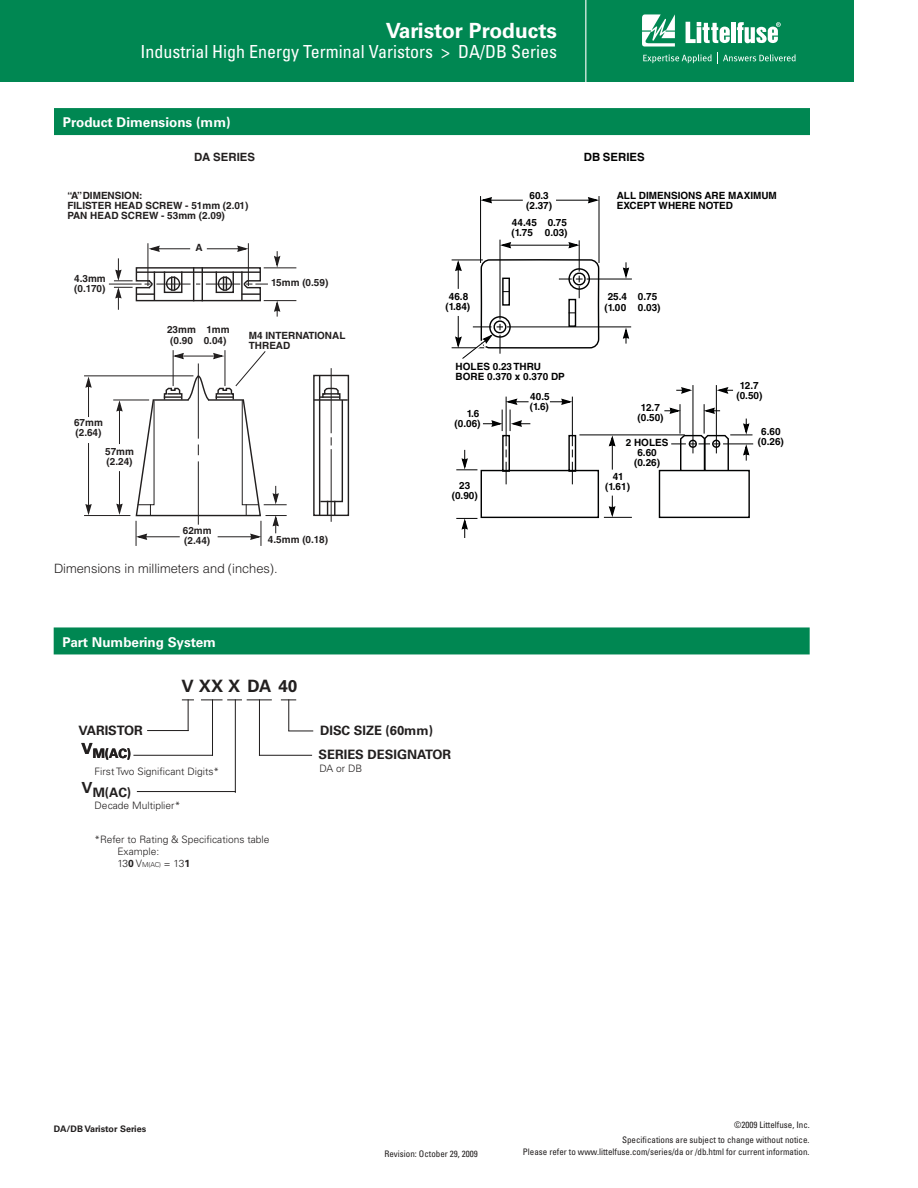
<style>
.page{position:relative;width:918px;height:1188px;background:#fff}
.page>*{position:absolute;margin:0;border:0;box-sizing:border-box;transform-origin:0 0}
.t1{font:700 21px "Univers LT Std";color:#fff}
.t2{font:condensed 18px "Univers LT Std";color:#fff}
.t3{font:700 17.1px "Univers LT Std";color:#221f1f}
.t4{font:700 13.5px "Univers LT Std";color:#fff}
.t5{font:700 12.9px/23.7px "Univers LT Std";color:#221f1f}
.t6{font:300 12.9px "Helvetica LT Std";color:#221f1f}
.t7{font:700 11.4px "Helvetica LT Std";color:#221f1f}
.t8{font:700 11.4px "Helvetica LT Std";color:#000101}
.t9{font:300 10.2px/12.3px "Univers LT Std";color:#221f1f}
.t10{font:700 10.05px/10.1px "Helvetica LT Std";color:#000101;text-align:center}
.t11{font:700 10.05px/9.9px "Helvetica LT Std";color:#221f1f}
.t12{font:condensed 9px/12px "Univers LT Std";color:#221f1f;text-align:right}
.t13{font:700 9px "Univers LT Std";color:#221f1f}
.s1{font-weight:700}
.s2{font-size:6.75px}
</style>
<div class="page">
<div style="left:0;top:0;width:853px;height:82px;background:#008752"></div>
<hr style="left:585px;top:0;width:1px;height:82px;background:#fff">
<svg style="left:642px;top:14px;width:33px;height:33px"></svg>
<hr style="left:731px;top:22px;width:4px;height:21px;background:#fff">
<svg style="left:737px;top:22px;width:44px;height:21px"></svg>
<svg style="left:686px;top:22px;width:44px;height:21px"></svg>
<svg style="left:643px;top:53px;width:153px;height:11px"></svg>
<div style="left:54px;top:108px;width:756px;height:27px;background:#008752"></div>
<hr style="left:148px;top:244px;width:1px;height:42px;background:#221f1f">
<hr style="left:109px;top:284px;width:32px;height:1px;background:#221f1f">
<hr style="left:264px;top:300px;width:32px;height:1px;background:#221f1f">
<hr style="left:264px;top:268px;width:32px;height:1px;background:#221f1f">
<hr style="left:248px;top:244px;width:1px;height:42px;background:#221f1f">
<svg style="left:147px;top:245px;width:14px;height:8px"></svg>
<hr style="left:159px;top:248px;width:31px;height:1px;background:#221f1f">
<svg style="left:236px;top:245px;width:13px;height:8px"></svg>
<hr style="left:207px;top:248px;width:31px;height:1px;background:#221f1f">
<svg style="left:273px;top:300px;width:8px;height:16px"></svg>
<svg style="left:273px;top:252px;width:9px;height:17px"></svg>
<hr style="left:85px;top:376px;width:108px;height:1px;background:#221f1f">
<hr style="left:85px;top:515px;width:45px;height:1px;background:#221f1f">
<hr style="left:114px;top:400px;width:35px;height:1px;background:#221f1f">
<svg style="left:115px;top:399px;width:9px;height:13px"></svg>
<hr style="left:119px;top:411px;width:1px;height:33px;background:#221f1f">
<svg style="left:116px;top:503px;width:7px;height:12px"></svg>
<hr style="left:119px;top:472px;width:1px;height:32px;background:#221f1f">
<svg style="left:84px;top:375px;width:9px;height:13px"></svg>
<hr style="left:88px;top:387px;width:1px;height:30px;background:#221f1f">
<svg style="left:84px;top:504px;width:8px;height:12px"></svg>
<hr style="left:88px;top:444px;width:1px;height:60px;background:#221f1f">
<div style="left:313px;top:375px;width:36px;height:141px;border:1px solid #221f1f"></div>
<hr style="left:319px;top:376px;width:1px;height:139px;background:#221f1f">
<hr style="left:331px;top:450px;width:1px;height:71px;background:#221f1f">
<svg style="left:320px;top:387px;width:24px;height:128px"></svg>
<hr style="left:331px;top:369px;width:1px;height:64px;background:#221f1f">
<hr style="left:315px;top:399px;width:32px;height:2px;background:#221f1f">
<svg style="left:133px;top:351px;width:153px;height:194px"></svg>
<svg style="left:114px;top:259px;width:153px;height:50px"></svg>
<hr style="left:500px;top:240px;width:1px;height:79px;background:#000101">
<hr style="left:508px;top:327px;width:123px;height:1px;background:#000101">
<hr style="left:579px;top:241px;width:1px;height:30px;background:#000101">
<hr style="left:587px;top:279px;width:44px;height:1px;background:#000101">
<svg style="left:622px;top:326px;width:8px;height:17px"></svg>
<svg style="left:622px;top:263px;width:8px;height:17px"></svg>
<hr style="left:452px;top:347px;width:32px;height:1px;background:#000101">
<hr style="left:480px;top:197px;width:1px;height:65px;background:#000101">
<svg style="left:567px;top:241px;width:13px;height:8px"></svg>
<svg style="left:499px;top:241px;width:13px;height:8px"></svg>
<hr style="left:511px;top:245px;width:58px;height:1px;background:#000101">
<svg style="left:480px;top:196px;width:13px;height:8px"></svg>
<hr style="left:492px;top:200px;width:30px;height:1px;background:#000101">
<svg style="left:587px;top:196px;width:13px;height:8px"></svg>
<hr style="left:599px;top:197px;width:1px;height:65px;background:#000101">
<hr style="left:557px;top:200px;width:31px;height:1px;background:#000101">
<hr style="left:580px;top:435px;width:104px;height:1px;background:#000101">
<hr style="left:452px;top:260px;width:30px;height:1px;background:#000101">
<hr style="left:716px;top:386px;width:1px;height:67px;background:#000101">
<hr style="left:693px;top:386px;width:1px;height:67px;background:#000101">
<svg style="left:715px;top:386px;width:18px;height:9px"></svg>
<svg style="left:677px;top:386px;width:17px;height:9px"></svg>
<svg style="left:658px;top:405px;width:95px;height:114px"></svg>
<svg style="left:457px;top:397px;width:174px;height:141px"></svg>
<svg style="left:454px;top:258px;width:146px;height:101px"></svg>
<div style="left:54px;top:627px;width:756px;height:27px;background:#008752"></div>
<hr style="left:259px;top:755px;width:53px;height:1px;background:#221f1f">
<svg style="left:289px;top:730px;width:24px;height:1px"></svg>
<hr style="left:134px;top:755px;width:79px;height:1px;background:#221f1f">
<hr style="left:148px;top:730px;width:40px;height:1px;background:#221f1f">
<hr style="left:288px;top:700px;width:1px;height:31px;background:#221f1f">
<hr style="left:259px;top:700px;width:1px;height:55px;background:#221f1f">
<hr style="left:212px;top:700px;width:1px;height:55px;background:#221f1f">
<hr style="left:188px;top:700px;width:1px;height:31px;background:#221f1f">
<svg style="left:281px;top:699px;width:15px;height:1px"></svg>
<svg style="left:247px;top:699px;width:24px;height:1px"></svg>
<svg style="left:201px;top:699px;width:21px;height:1px"></svg>
<hr style="left:235px;top:700px;width:1px;height:92px;background:#221f1f">
<hr style="left:137px;top:791px;width:98px;height:1px;background:#221f1f">
<svg style="left:228px;top:699px;width:13px;height:1px"></svg>
<h1 class="t1" style="left:386px;top:22px;width:173px">Varistor Products</h1>
<h2 class="t2" style="left:140px;top:45px;width:418px">Industrial High Energy Terminal Varistors &gt; DA/DB Series</h2>
<h3 class="t4" style="left:63px;top:117px;width:169px">Product Dimensions (mm)</h3>
<p class="t7" style="left:194px;top:153px;width:62px">DA SERIES</p>
<p class="t11" style="left:67px;top:192px;width:183px">“A”DIMENSION:<br>FILISTER HEAD SCREW - 51mm (2.01)<br>PAN HEAD SCREW - 53mm (2.09)</p>
<p class="t11" style="left:195px;top:243px;width:9px">A</p>
<p class="t10" style="left:526px;top:191px;width:28px">60.3 (2.37)</p>
<p class="t10" style="left:511px;top:218px;width:58px;line-height:10.5px;text-align:left">44.45 0.75 (1.75 0.03)</p>
<p class="t8" style="left:584px;top:153px;width:62px">DB SERIES</p>
<p class="t10" style="left:617px;top:191px;width:162px;text-align:left">ALL DIMENSIONS ARE MAXIMUM<br>EXCEPT WHERE NOTED</p>
<p class="t11" style="left:74px;top:274px;width:33px">4.3mm (0.170)</p>
<p class="t11" style="left:271px;top:278px;width:59px">15mm (0.59)</p>
<p class="t11" style="left:74px;top:419px;width:30px">67mm (2.64)</p>
<p class="t11" style="left:105px;top:447px;width:30px">57mm (2.24)</p>
<p class="t11" style="left:167px;top:325px;width:64px;line-height:10.5px;text-align:center">23mm 1mm (0.90 0.04)</p>
<p class="t11" style="left:249px;top:331px;width:98px">M4 INTERNATIONAL<br>THREAD</p>
<p class="t11" style="left:183px;top:527px;width:30px">62mm (2.44)</p>
<p class="t11" style="left:268px;top:535px;width:62px">4.5mm (0.18)</p>
<p class="t6" style="left:54px;top:563px;width:225px">Dimensions in millimeters and (inches).</p>
<h3 class="t4" style="left:63px;top:636px;width:155px">Part Numbering System</h3>
<h3 class="t3" style="left:181px;top:679px;width:117px">V XX X DA 40</h3>
<p class="t10" style="left:445px;top:293px;width:26px">46.8 (1.84)</p>
<p class="t10" style="left:604px;top:292px;width:58px;line-height:10.5px">25.4 0.75 (1.00 0.03)</p>
<p class="t10" style="left:456px;top:362px;width:111px;text-align:left">HOLES 0.23 THRU<br>BORE 0.370 x 0.370 DP</p>
<p class="t10" style="left:455px;top:410px;width:28px;text-align:right">1.6 (0.06)</p>
<p class="t10" style="left:452px;top:481px;width:28px">23 (0.90)</p>
<p class="t10" style="left:530px;top:393px;width:21px;text-align:left">40.5 (1.6)</p>
<p class="t10" style="left:638px;top:403px;width:28px">12.7 (0.50)</p>
<p class="t10" style="left:736px;top:382px;width:28px">12.7 (0.50)</p>
<p class="t10" style="left:761px;top:428px;width:21px">6.60</p>
<p class="t10" style="left:626px;top:438px;width:44px">2 HOLES</p>
<p class="t10" style="left:758px;top:438px;width:28px">(0.26)</p>
<p class="t10" style="left:634px;top:448px;width:28px">6.60 (0.26)</p>
<p class="t10" style="left:605px;top:472px;width:26px">41 (1.61)</p>
<p class="t5" style="left:79px;top:720px;width:66px">VARISTOR</p>
<p class="t9" style="left:95px;top:766px;width:126px">First Two Significant Digits*</p>
<p class="t5" style="left:82px;top:781px;width:51px"><sup>V</sup>M(AC)</p>
<p class="t5" style="left:82px;top:742px;width:51px"><sup>V</sup>M(AC)</p>
<p class="t9" style="left:95px;top:801px;width:87px">Decade Multiplier*</p>
<p class="t9" style="left:117px;top:834px;width:154px;text-indent:-23px">*Refer to Rating &amp; Specifications table<br>Example:<br>13<span class="s1">0</span> V<span class="s2">M(AC)</span> = 13<span class="s1">1</span></p>
<p class="t5" style="left:319px;top:720px;width:134px">DISC SIZE (60mm)<br>SERIES DESIGNATOR</p>
<p class="t9" style="left:320px;top:763px;width:44px">DA or DB</p>
<p class="t13" style="left:54px;top:1125px;width:94px">DA/DB Varistor Series</p>
<p class="t12" style="left:384px;top:1148px;width:95px">Revision: October 29, 2009</p>
<p class="t12" style="left:734px;top:1120px;width:77px">©2009 Littelfuse, Inc.</p>
<p class="t12" style="left:523px;top:1135px;width:288px">Specifications are subject to change without notice.<br>Please refer to www.littelfuse.com/series/da or /db.html for current information.</p>
</div>
